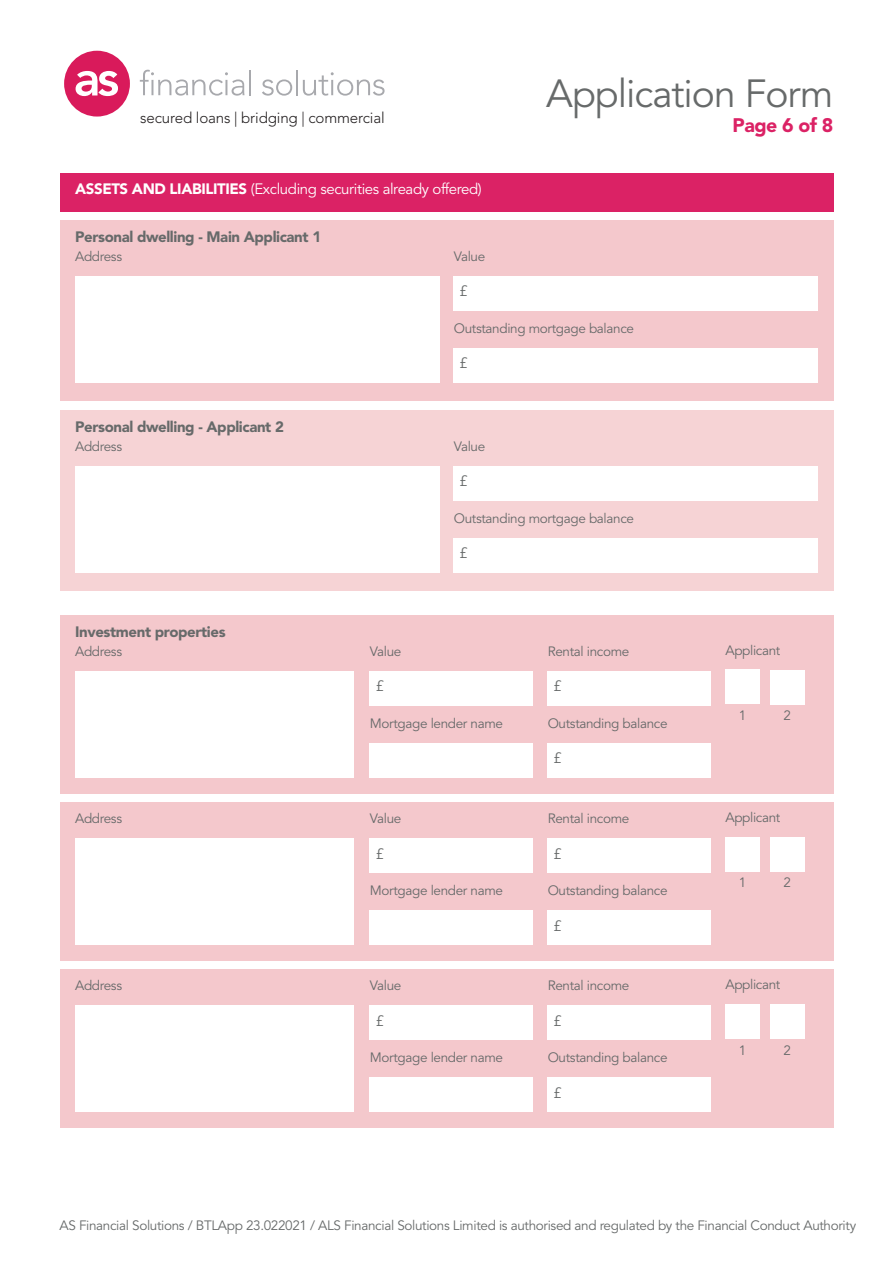
<style>
.page{position:relative;width:893px;height:1263px;background:#fff}
.page>*{position:absolute;margin:0;border:0;box-sizing:border-box;transform-origin:0 0}
.t1{font:39px "Avenir LT Std";letter-spacing:-.025em;color:#676a6a}
.t2{font:900 19.5px "Avenir LT Std";letter-spacing:-.025em;color:#db2265}
.t3{font:300 15.15px "Avenir LT Std";letter-spacing:-.01em;color:#231f20}
.t4{font:900 15px "Avenir LT Std";letter-spacing:-.025em;color:#676a6a}
.t5{font:15px "Avenir LT Std";letter-spacing:-.025em;color:#fff}
.t6{font:15px "Avenir LT Std";color:#676a6a}
.t7{font:13.5px "Avenir LT Std";letter-spacing:-.025em;color:#676a6a}
.s1{font-weight:900}
</style>
<div class="page">
<div style="left:60px;top:173px;width:773px;height:38px;background:#db2265"></div>
<div style="left:60px;top:220px;width:773px;height:181px;background:#f4c8cc"></div>
<div style="left:75px;top:276px;width:364px;height:106px;background:#fff"></div>
<div style="left:454px;top:276px;width:364px;height:34px;background:#fff"></div>
<div style="left:454px;top:348px;width:364px;height:34px;background:#fff"></div>
<div style="left:60px;top:410px;width:773px;height:181px;background:#f6d3d5"></div>
<div style="left:75px;top:466px;width:364px;height:106px;background:#fff"></div>
<div style="left:454px;top:466px;width:364px;height:34px;background:#fff"></div>
<div style="left:454px;top:538px;width:364px;height:34px;background:#fff"></div>
<div style="left:60px;top:615px;width:773px;height:178px;background:#f4c8cc"></div>
<div style="left:75px;top:671px;width:279px;height:106px;background:#fff"></div>
<div style="left:370px;top:671px;width:163px;height:34px;background:#fff"></div>
<div style="left:370px;top:743px;width:163px;height:34px;background:#fff"></div>
<div style="left:548px;top:671px;width:163px;height:34px;background:#fff"></div>
<div style="left:548px;top:743px;width:163px;height:34px;background:#fff"></div>
<div style="left:725px;top:670px;width:34px;height:34px;background:#fff"></div>
<div style="left:770px;top:670px;width:34px;height:34px;background:#fff"></div>
<div style="left:60px;top:803px;width:773px;height:158px;background:#f4c8cc"></div>
<div style="left:75px;top:838px;width:279px;height:106px;background:#fff"></div>
<div style="left:370px;top:838px;width:163px;height:34px;background:#fff"></div>
<div style="left:370px;top:910px;width:163px;height:34px;background:#fff"></div>
<div style="left:548px;top:838px;width:163px;height:34px;background:#fff"></div>
<div style="left:548px;top:910px;width:163px;height:34px;background:#fff"></div>
<div style="left:725px;top:837px;width:34px;height:34px;background:#fff"></div>
<div style="left:770px;top:837px;width:34px;height:34px;background:#fff"></div>
<div style="left:60px;top:970px;width:773px;height:158px;background:#f4c8cc"></div>
<div style="left:75px;top:1006px;width:279px;height:106px;background:#fff"></div>
<div style="left:370px;top:1006px;width:163px;height:34px;background:#fff"></div>
<div style="left:370px;top:1078px;width:163px;height:34px;background:#fff"></div>
<div style="left:548px;top:1006px;width:163px;height:34px;background:#fff"></div>
<div style="left:548px;top:1078px;width:163px;height:34px;background:#fff"></div>
<div style="left:725px;top:1004px;width:34px;height:34px;background:#fff"></div>
<div style="left:770px;top:1005px;width:34px;height:34px;background:#fff"></div>
<div style="left:64px;top:51px;width:66px;height:66px;background:#d91a5b;border-radius:50%"></div>
<svg style="left:140px;top:70px;width:104px;height:26px"></svg>
<hr style="left:249px;top:70px;width:2px;height:25px;background:#a8a9ad">
<svg style="left:262px;top:79px;width:30px;height:17px"></svg>
<hr style="left:296px;top:70px;width:2px;height:25px;background:#a8a9ad">
<svg style="left:303px;top:72px;width:82px;height:24px"></svg>
<svg style="left:76px;top:71px;width:42px;height:25px"></svg>
<p class="t3" style="left:140px;top:109px;width:246px">secured loans | bridging | commercial</p>
<p class="t5" style="left:75px;top:180px;width:408px"><span class="s1">ASSETS AND LIABILITIES</span> (Excluding securities already offered)</p>
<p class="t4" style="left:75px;top:228px;width:248px">Personal dwelling - Main Applicant 1</p>
<p class="t7" style="left:75px;top:248px;width:48px">Address</p>
<p class="t7" style="left:454px;top:248px;width:33px">Value</p>
<p class="t1" style="left:546px;top:71px;width:289px">Application Form</p>
<p class="t2" style="left:733px;top:114px;width:102px">Page 6 of 8</p>
<p class="t4" style="left:75px;top:418px;width:210px">Personal dwelling - Applicant 2</p>
<p class="t6" style="left:459px;top:283px;width:10px">£</p>
<p class="t7" style="left:454px;top:320px;width:182px">Outstanding mortgage balance</p>
<p class="t6" style="left:459px;top:355px;width:10px">£</p>
<p class="t7" style="left:75px;top:438px;width:48px">Address</p>
<p class="t7" style="left:454px;top:438px;width:33px">Value</p>
<p class="t4" style="left:75px;top:623px;width:152px">Investment properties</p>
<p class="t6" style="left:459px;top:472px;width:10px">£</p>
<p class="t7" style="left:454px;top:510px;width:182px">Outstanding mortgage balance</p>
<p class="t6" style="left:459px;top:544px;width:10px">£</p>
<p class="t7" style="left:75px;top:643px;width:48px">Address</p>
<p class="t7" style="left:370px;top:643px;width:33px">Value</p>
<p class="t6" style="left:375px;top:678px;width:10px">£</p>
<p class="t7" style="left:370px;top:715px;width:135px">Mortgage lender name</p>
<p class="t7" style="left:548px;top:643px;width:83px">Rental income</p>
<p class="t6" style="left:553px;top:678px;width:10px">£</p>
<p class="t7" style="left:548px;top:715px;width:121px">Outstanding balance</p>
<p class="t6" style="left:553px;top:750px;width:10px">£</p>
<p class="t7" style="left:75px;top:811px;width:48px">Address</p>
<p class="t7" style="left:370px;top:811px;width:33px">Value</p>
<p class="t6" style="left:375px;top:845px;width:10px">£</p>
<p class="t7" style="left:370px;top:883px;width:135px">Mortgage lender name</p>
<p class="t7" style="left:548px;top:811px;width:83px">Rental income</p>
<p class="t6" style="left:553px;top:845px;width:10px">£</p>
<p class="t7" style="left:548px;top:883px;width:121px">Outstanding balance</p>
<p class="t6" style="left:553px;top:917px;width:10px">£</p>
<p class="t7" style="left:75px;top:978px;width:48px">Address</p>
<p class="t7" style="left:370px;top:978px;width:33px">Value</p>
<p class="t6" style="left:375px;top:1012px;width:10px">£</p>
<p class="t7" style="left:370px;top:1050px;width:135px">Mortgage lender name</p>
<p class="t7" style="left:548px;top:978px;width:83px">Rental income</p>
<p class="t6" style="left:553px;top:1012px;width:10px">£</p>
<p class="t7" style="left:548px;top:1050px;width:121px">Outstanding balance</p>
<p class="t6" style="left:553px;top:1084px;width:10px">£</p>
<p class="t7" style="left:725px;top:642px;width:57px">Applicant</p>
<p class="t7" style="left:739px;top:708px;width:9px">1</p>
<p class="t7" style="left:783px;top:708px;width:9px">2</p>
<p class="t7" style="left:725px;top:810px;width:57px">Applicant</p>
<p class="t7" style="left:739px;top:875px;width:9px">1</p>
<p class="t7" style="left:783px;top:875px;width:9px">2</p>
<p class="t7" style="left:725px;top:977px;width:57px">Applicant</p>
<p class="t7" style="left:739px;top:1042px;width:9px">1</p>
<p class="t7" style="left:783px;top:1042px;width:9px">2</p>
<p class="t7" style="left:60px;top:1217px;width:798px">AS Financial Solutions / BTLApp 23.022021 / ALS Financial Solutions Limited is authorised and regulated by the Financial Conduct Authority</p>
</div>
